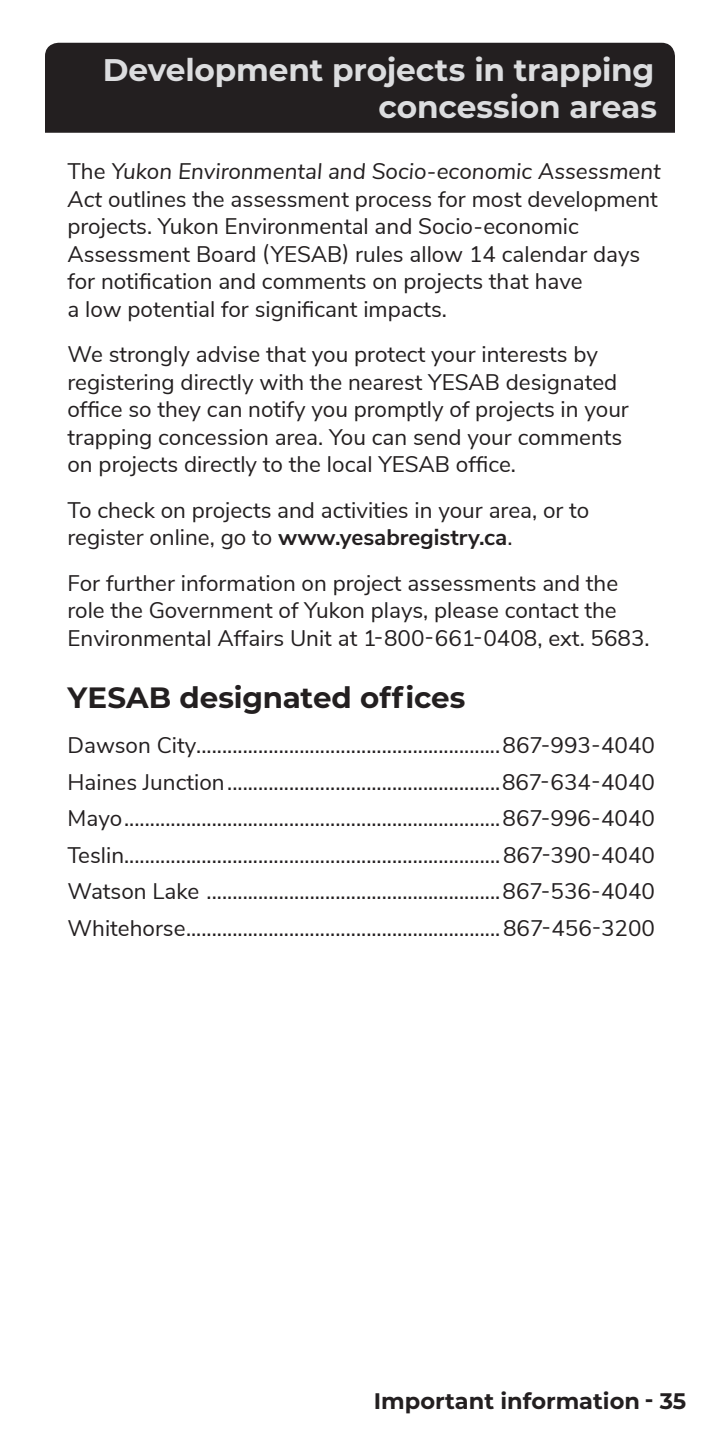
<style>
.page{position:relative;width:720px;height:1440px;background:#fff}
.page>*{position:absolute;margin:0;border:0;box-sizing:border-box;transform-origin:0 0}
.H1_-_Section_Heading{font:700 31.25px/37.5px "Montserrat";letter-spacing:-.005em;color:#dcdddf;text-align:right}
.H2_-_Subheading{font:700 29.5px "Montserrat";color:#231f20}
.TEXT_-_plain{font:22.5px/27.5px "Nunito Sans";color:#231f20}
.TEXT_-_Contact_List{font:22.5px "Nunito Sans";color:#231f20}
.t1{font:700 22.5px "Montserrat";color:#231f20}
.s1{font-style:italic}
.s2{font-weight:700}
</style>
<div class="page">
<div style="left:45px;top:43px;width:630px;height:90px;background:#231f20"></div>
<p class="H1_-_Section_Heading" style="left:103px;top:50px;width:556px">Development projects in trapping concession areas</p>
<p class="TEXT_-_plain" style="left:68px;top:157px;width:595px">The <span class="s1">Yukon Environmental and Socio-economic Assessment Act</span> outlines the assessment process for most development projects. Yukon Environmental and Socio-economic Assessment Board (YESAB) rules allow 14 calendar days for notification and comments on projects that have<br>a low potential for significant impacts.</p>
<p class="TEXT_-_plain" style="left:68px;top:340px;width:563px">We strongly advise that you protect your interests by registering directly with the nearest YESAB designated office so they can notify you promptly of projects in your trapping concession area. You can send your comments on projects directly to the local YESAB office.</p>
<p class="TEXT_-_plain" style="left:68px;top:495px;width:523px">To check on projects and activities in your area, or to register online, go to <span class="s2">www.yesabregistry.ca</span>.</p>
<p class="TEXT_-_plain" style="left:68px;top:568px;width:584px">For further information on project assessments and the role the Government of Yukon plays, please contact the<br>Environmental Affairs Unit at 1-800-661-0408, ext. 5683.</p>
<p class="H2_-_Subheading" style="left:68px;top:676px;width:400px">YESAB designated offices</p>
<p class="TEXT_-_Contact_List" style="left:68px;top:729px;width:589px">Dawson City...........................................................867-993-4040</p>
<p class="TEXT_-_Contact_List" style="left:68px;top:766px;width:589px">Haines Junction.....................................................867-634-4040</p>
<p class="TEXT_-_Contact_List" style="left:68px;top:802px;width:589px">Mayo.........................................................................867-996-4040</p>
<p class="TEXT_-_Contact_List" style="left:68px;top:839px;width:589px">Teslin.........................................................................867-390-4040</p>
<p class="TEXT_-_Contact_List" style="left:68px;top:875px;width:589px">Watson Lake .........................................................867-536-4040</p>
<p class="TEXT_-_Contact_List" style="left:68px;top:912px;width:589px">Whitehorse.............................................................867-456-3200</p>
<p class="t1" style="left:374px;top:1384px;width:314px">Important information - 35</p>
</div>
